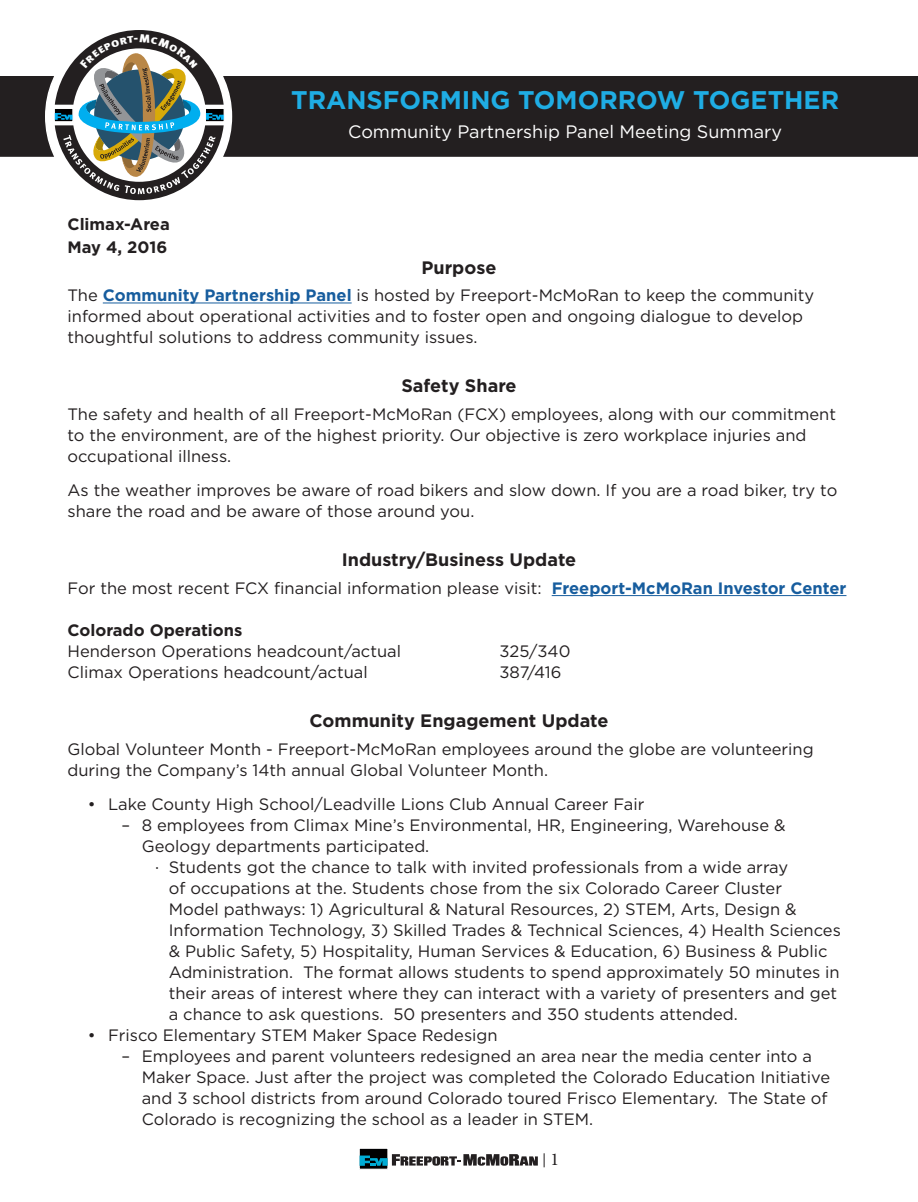
<style>
.page{position:relative;width:918px;height:1202px;background:#fff}
.page>*{position:absolute;margin:0;border:0;box-sizing:border-box;transform-origin:0 0}
.t1{font:700 25.5px "Gotham";color:#1fade4}
.t2{font:700 18px "Gotham";color:#231f20}
.t3{font:18px "Gotham";color:#fff}
.t4{font:18px "Minion Pro";color:#231f20}
.t5{font:16.5px/21px "Gotham";color:#231f20}
.t6{font:700 16.5px "Gotham";color:#231f20}
.s1{font-weight:700;color:#175d9e}
</style>
<div class="page">
<div style="left:0;top:76px;width:918px;height:81px;background:#231f20"></div>
<div style="left:46px;top:24px;width:185px;height:185px;background:#fff;border-radius:50%"></div>
<hr style="left:103px;top:302px;width:249px;height:1px;background:#175d9e">
<hr style="left:552px;top:595px;width:294px;height:1px;background:#175d9e">
<div style="left:359px;top:1148px;width:29px;height:21px;background:#000001;border:1px solid #fff"></div>
<svg style="left:360px;top:1154px;width:178px;height:11px"></svg>
<svg style="left:544px;top:1153px;width:1px;height:14px"></svg>
<svg style="left:54px;top:30px;width:170px;height:170px"></svg>
<p class="t6" style="left:68px;top:213px;width:104px">Climax-Area</p>
<p class="t6" style="left:68px;top:236px;width:101px">May 4, 2016</p>
<p class="t1" style="left:291px;top:83px;width:549px">TRANSFORMING TOMORROW TOGETHER</p>
<p class="t3" style="left:348px;top:120px;width:435px">Community Partnership Panel Meeting Summary</p>
<p class="t2" style="left:422px;top:255px;width:76px">Purpose</p>
<p class="t5" style="left:68px;top:285px;width:748px">The <span class="s1">Community Partnership Panel</span> is hosted by Freeport-McMoRan to keep the community informed about operational activities and to foster open and ongoing dialogue to develop thoughtful solutions to address community issues.</p>
<p class="t2" style="left:401px;top:374px;width:117px">Safety Share</p>
<p class="t5" style="left:68px;top:403px;width:770px">The safety and health of all Freeport-McMoRan (FCX) employees, along with our commitment to the environment, are of the highest priority. Our objective is zero workplace injuries and occupational illness.</p>
<p class="t5" style="left:68px;top:480px;width:771px">As the weather improves be aware of road bikers and slow down. If you are a road biker, try to share the road and be aware of those around you.</p>
<p class="t2" style="left:342px;top:548px;width:236px">Industry/Business Update</p>
<p class="t5" style="left:68px;top:577px;width:780px">For the most recent FCX financial information please visit: <span class="s1">Freeport-McMoRan Investor Center</span></p>
<p class="t6" style="left:68px;top:619px;width:176px">Colorado Operations</p>
<p class="t5" style="left:68px;top:640px;width:335px">Henderson Operations headcount/actual</p>
<p class="t5" style="left:500px;top:640px;width:72px">325/340</p>
<p class="t5" style="left:68px;top:661px;width:302px">Climax Operations headcount/actual</p>
<p class="t5" style="left:500px;top:661px;width:64px">387/416</p>
<p class="t2" style="left:310px;top:708px;width:300px">Community Engagement Update</p>
<p class="t5" style="left:68px;top:738px;width:748px">Global Volunteer Month - Freeport-McMoRan employees around the globe are volunteering during the Company’s 14th annual Global Volunteer Month.</p>
<p class="t5" style="left:88px;top:793px;width:558px">• Lake County High School/Leadville Lions Club Annual Career Fair</p>
<p class="t5" style="left:142px;top:814px;width:645px;text-indent:-20px">– 8 employees from Climax Mine’s Environmental, HR, Engineering, Warehouse &amp;<br>Geology departments participated.</p>
<p class="t5" style="left:169px;top:856px;width:674px;text-indent:-14px">· Students got the chance to talk with invited professionals from a wide array<br>of occupations at the. Students chose from the six Colorado Career Cluster<br>Model pathways: 1) Agricultural &amp; Natural Resources, 2) STEM, Arts, Design &amp; Information Technology, 3) Skilled Trades &amp; Technical Sciences, 4) Health Sciences &amp; Public Safety, 5) Hospitality, Human Services &amp; Education, 6) Business &amp; Public Administration. The format allows students to spend approximately 50 minutes in their areas of interest where they can interact with a variety of presenters and get a chance to ask questions. 50 presenters and 350 students attended.</p>
<p class="t5" style="left:88px;top:1024px;width:411px">• Frisco Elementary STEM Maker Space Redesign</p>
<p class="t5" style="left:142px;top:1045px;width:690px;text-indent:-20px">– Employees and parent volunteers redesigned an area near the media center into a Maker Space. Just after the project was completed the Colorado Education Initiative and 3 school districts from around Colorado toured Frisco Elementary. The State of Colorado is recognizing the school as a leader in STEM.</p>
<p class="t4" style="left:550px;top:1147px;width:10px">1</p>
</div>
